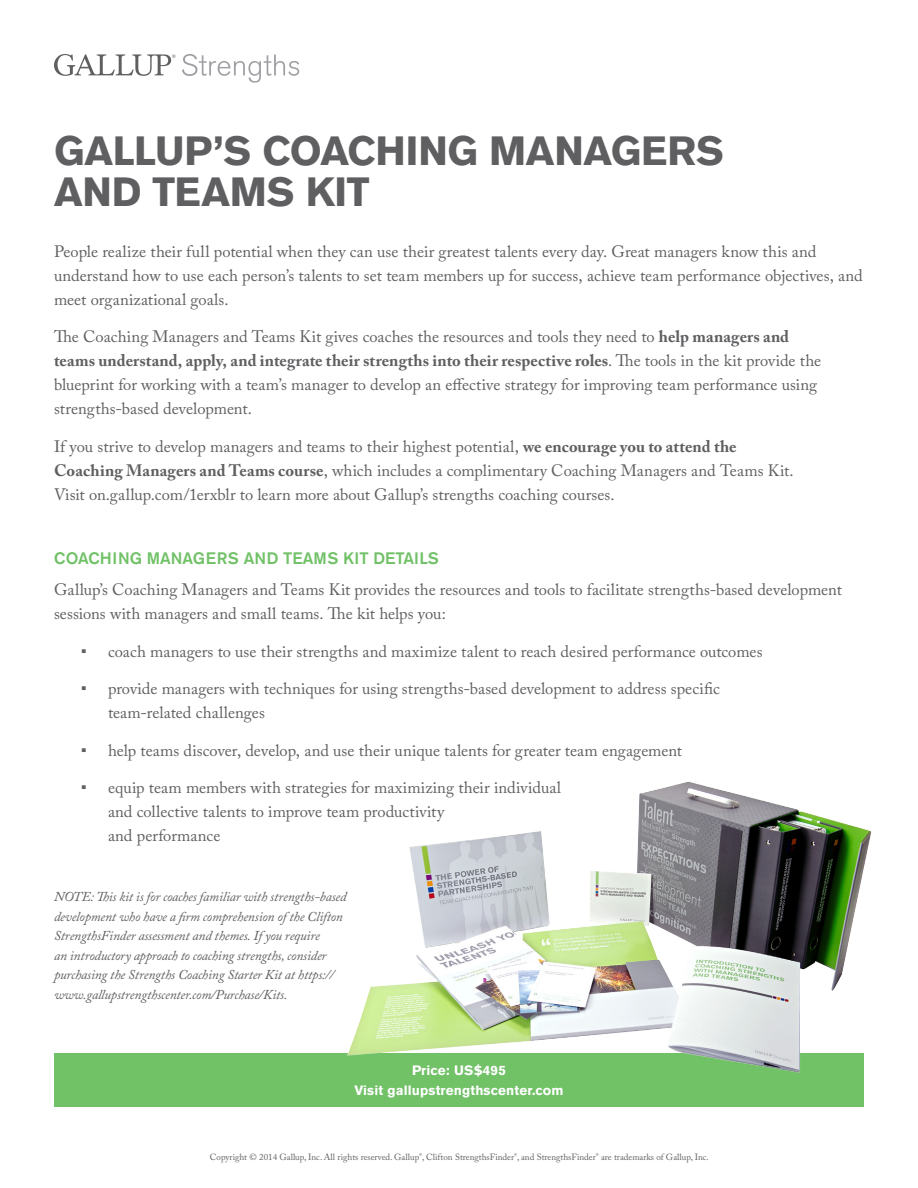
<style>
.page{position:relative;width:918px;height:1188px;background:#fff}
.page>*{position:absolute;margin:0;border:0;box-sizing:border-box;transform-origin:0 0}
.Page_header{font:700 40.5px/40.5px "Akzidenz Grotesk BE";letter-spacing:-.005em;color:#5f5f62}
.Text_Body{font:16.5px/24px "Adobe Caslon Pro";color:#5f5f62}
.Page_Subheads{font:500 16.5px "Akzidenz Grotesk BE";color:#71c167}
.Copyright_Text{font:italic 13.5px/19.5px "Adobe Caslon Pro";letter-spacing:-.01em;color:#5f5f62}
.Cell_header{font:700 13.5px "Akzidenz Grotesk BE";letter-spacing:.01em;color:#fff}
.t1{font:9px "Adobe Caslon Pro";color:#5f5f62}
.s1{font-weight:700}
.s2{font-family:"Akzidenz Grotesk BE"}
</style>
<div class="page">
<svg style="left:182px;top:54px;width:117px;height:29px"></svg>
<svg style="left:54px;top:54px;width:122px;height:22px"></svg>
<div style="left:54px;top:1053px;width:810px;height:54px;background:#71c167"></div>
<img style="left:347px;top:782px;width:525px;height:291px">
<p class="Page_header" style="left:54px;top:131px;width:671px">GALLUP’S COACHING MANAGERS<br>AND TEAMS KIT</p>
<p class="Text_Body" style="left:54px;top:239px;width:810px">People realize their full potential when they can use their greatest talents every day. Great managers know this and understand how to use each person’s talents to set team members up for success, achieve team performance objectives, and meet organizational goals.</p>
<p class="Text_Body" style="left:54px;top:325px;width:769px">The Coaching Managers and Teams Kit gives coaches the resources and tools they need to <span class="s1">help managers and teams understand, apply, and integrate their strengths into their respective roles</span>. The tools in the kit provide the blueprint for working with a team’s manager to develop an effective strategy for improving team performance using strengths-based development.</p>
<p class="Text_Body" style="left:54px;top:434px;width:741px">If you strive to develop managers and teams to their highest potential, <span class="s1">we encourage you to attend the<br>Coaching Managers and Teams course</span>, which includes a complimentary Coaching Managers and Teams Kit.<br>Visit on.gallup.com/1erxblr to learn more about Gallup’s strengths coaching courses.</p>
<p class="Page_Subheads" style="left:54px;top:548px;width:386px">COACHING MANAGERS AND TEAMS KIT DETAILS</p>
<p class="Text_Body" style="left:54px;top:577px;width:789px">Gallup’s Coaching Managers and Teams Kit provides the resources and tools to facilitate strengths-based development sessions with managers and small teams. The kit helps you:</p>
<p class="Text_Body" style="left:81px;top:639px;width:683px"><span class="s2">•</span> coach managers to use their strengths and maximize talent to reach desired performance outcomes</p>
<p class="Text_Body" style="left:108px;top:676px;width:613px;text-indent:-27px"><span class="s2">•</span> provide managers with techniques for using strengths-based development to address specific team-related challenges</p>
<p class="Text_Body" style="left:81px;top:738px;width:603px"><span class="s2">•</span> help teams discover, develop, and use their unique talents for greater team engagement</p>
<p class="Text_Body" style="left:108px;top:775px;width:455px;text-indent:-27px"><span class="s2">•</span> equip team members with strategies for maximizing their individual and collective talents to improve team productivity<br>and performance</p>
<p class="Copyright_Text" style="left:54px;top:887px;width:294px">NOTE: This kit is for coaches familiar with strengths-based development who have a firm comprehension of the Clifton StrengthsFinder assessment and themes. If you require<br>an introductory approach to coaching strengths, consider purchasing the Strengths Coaching Starter Kit at https:// www.gallupstrengthscenter.com/Purchase/Kits.</p>
<p class="Cell_header" style="left:412px;top:1063px;width:95px">Price: US$495</p>
<p class="Cell_header" style="left:354px;top:1082px;width:211px">Visit gallupstrengthscenter.com</p>
<p class="t1" style="left:210px;top:1151px;width:501px">Copyright © 2014 Gallup, Inc. All rights reserved. Gallup<sup>®</sup>, Clifton StrengthsFinder<sup>®</sup>, and StrengthsFinder<sup>®</sup> are trademarks of Gallup, Inc.</p>
</div>
